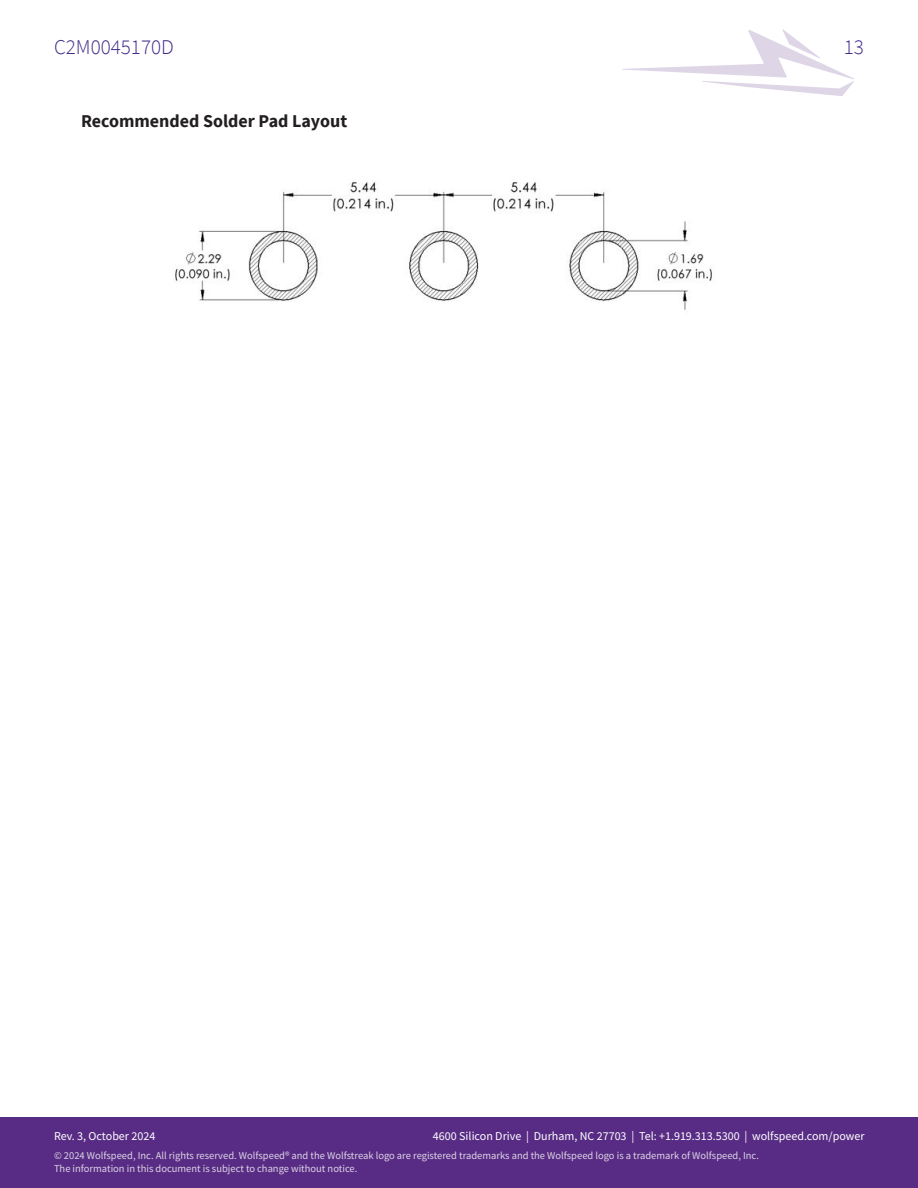
<style>
.page{position:relative;width:918px;height:1188px;background:#fff}
.page>*{position:absolute;margin:0;border:0;box-sizing:border-box;transform-origin:0 0}
.t1{font:300 21px "Source Sans Pro";color:#412a88}
.Section{font:700 18px "Source Sans Pro";color:#231f20}
.t2{font:12px "Source Sans Pro";color:#fff}
.t3{font:10.5px/12.6px "Source Sans Pro";color:#fff}
</style>
<div class="page">
<svg style="left:622px;top:29px;width:232px;height:67px"></svg>
<div style="left:0;top:1118px;width:918px;height:70px;background:#582c84"></div>
<img style="left:175px;top:182px;width:537px;height:128px">
<h1 class="t1" style="left:54px;top:34px;width:121px">C2M0045170D</h1>
<h1 class="t1" style="left:844px;top:34px;width:22px">13</h1>
<p class="Section" style="left:81px;top:109px;width:268px">Recommended Solder Pad Layout</p>
<p class="t2" style="left:433px;top:1129px;width:433px">4600 Silicon Drive | Durham, NC 27703 | Tel: +1.919.313.5300 | wolfspeed.com/power</p>
<p class="t3" style="left:54px;top:1149px;width:707px">© 2024 Wolfspeed, Inc. All rights reserved. Wolfspeed® and the Wolfstreak logo are registered trademarks and the Wolfspeed logo is a trademark of Wolfspeed, Inc.<br>The information in this document is subject to change without notice.</p>
<p class="t2" style="left:54px;top:1129px;width:103px">Rev. 3, October 2024</p>
</div>
